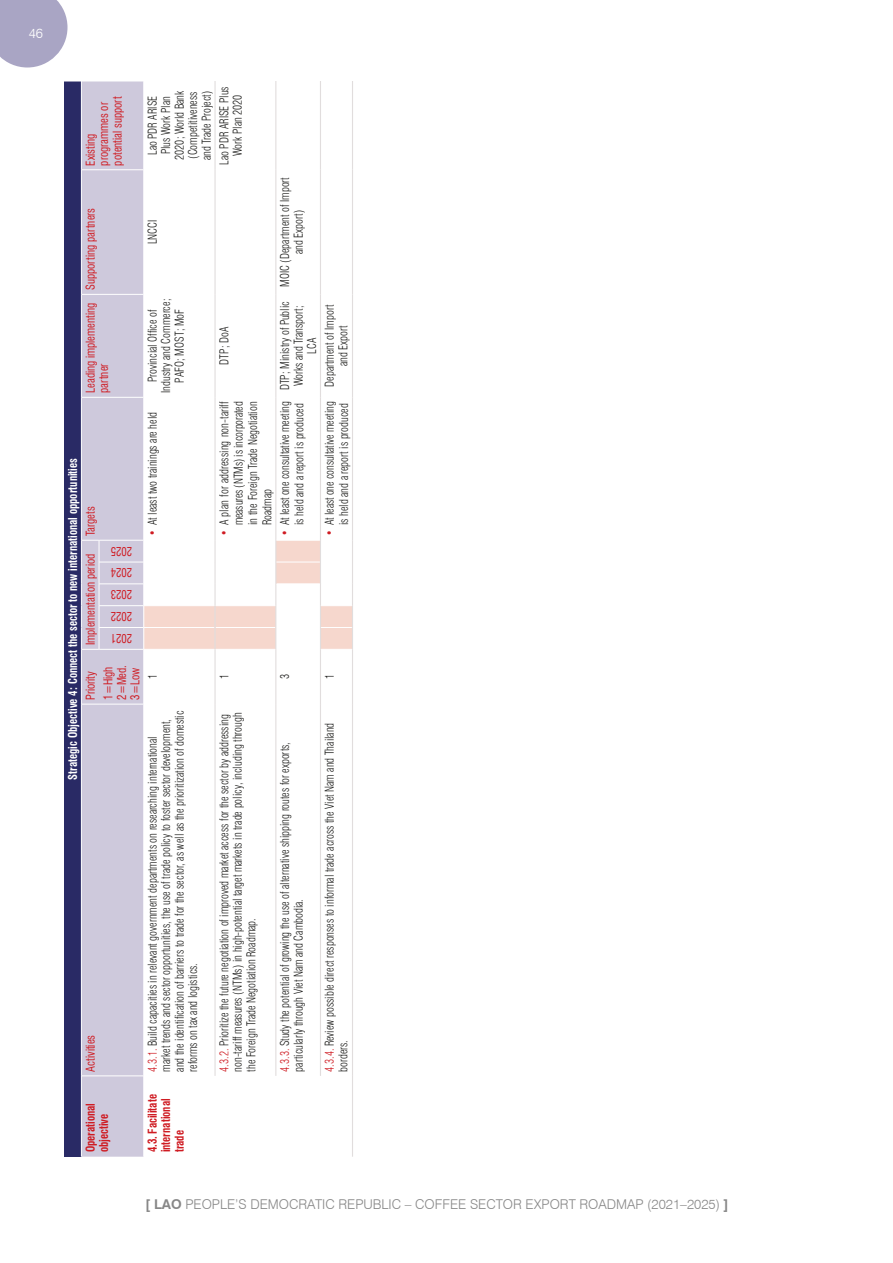
<style>
.page{position:relative;width:893px;height:1263px;background:#fff}
.page>*{position:absolute;margin:0;border:0;box-sizing:border-box;transform-origin:0 0}
.t1{font:300 13.5px "Swiss 721 BT";color:#878787}
.t2{font:300 13.5px "Swiss 721 BT";color:#fff}
._1_1_1__text_final_t{font:300 condensed 12px/13.5px "Swiss 721 BT";color:#1d1d1b;scale:.9 1}
.text_final_table{font:300 condensed 12px/13.5px "Swiss 721 BT";color:#1d1d1b;text-align:center;scale:.9 1}
.final_table_bold{font:condensed 12px/13.5px "Swiss 721 BT";color:#cf1b22;scale:.9 1}
.head_final_table{font:700 condensed 12px "Swiss 721 BT";color:#fff;scale:.9 1}
.text_final_table-2{font:700 condensed 12px/13.5px "Swiss 721 BT";color:#cf1b22;scale:.9 1}
.final_table_bold-2{font:700 condensed 12px/13.5px "Swiss 721 BT";color:#cf1b22;scale:.9 1}
.s1{font-weight:400;font-stretch:normal;color:#cf1b22}
.s2{color:#cf1b22}
.s3{font-weight:700}
</style>
<div class="page">
<svg style="left:0;top:0;width:68px;height:68px;background:#b4b0cb"></svg>
<div style="left:64px;top:81px;width:17px;height:1076px;background:#292a65"></div>
<div style="left:82px;top:82px;width:62px;height:1075px;background:#cec9dc"></div>
<svg style="left:82px;top:1075px;width:17px;height:1px"></svg>
<svg style="left:82px;top:704px;width:17px;height:1px"></svg>
<svg style="left:82px;top:397px;width:17px;height:1px"></svg>
<svg style="left:82px;top:294px;width:17px;height:1px"></svg>
<svg style="left:82px;top:169px;width:17px;height:1px"></svg>
<hr style="left:99px;top:1075px;width:45px;height:1px;background:#fff">
<hr style="left:99px;top:704px;width:45px;height:1px;background:#fff">
<hr style="left:99px;top:649px;width:45px;height:1px;background:#fff">
<hr style="left:99px;top:627px;width:45px;height:1px;background:#fff">
<hr style="left:99px;top:605px;width:45px;height:1px;background:#fff">
<hr style="left:99px;top:584px;width:45px;height:1px;background:#fff">
<hr style="left:99px;top:562px;width:45px;height:1px;background:#fff">
<hr style="left:99px;top:540px;width:45px;height:1px;background:#fff">
<hr style="left:99px;top:397px;width:45px;height:1px;background:#fff">
<hr style="left:99px;top:294px;width:45px;height:1px;background:#fff">
<hr style="left:99px;top:169px;width:45px;height:1px;background:#fff">
<hr style="left:214px;top:704px;width:2px;height:372px;background:#e1dddd">
<hr style="left:214px;top:649px;width:2px;height:55px;background:#e1dddd">
<hr style="left:214px;top:397px;width:2px;height:143px;background:#e1dddd">
<hr style="left:214px;top:294px;width:2px;height:103px;background:#e1dddd">
<hr style="left:214px;top:170px;width:2px;height:124px;background:#e1dddd">
<hr style="left:214px;top:81px;width:2px;height:89px;background:#e1dddd">
<hr style="left:275px;top:704px;width:1px;height:372px;background:#e1dddd">
<hr style="left:275px;top:649px;width:1px;height:55px;background:#e1dddd">
<hr style="left:275px;top:397px;width:1px;height:143px;background:#e1dddd">
<hr style="left:275px;top:294px;width:1px;height:103px;background:#e1dddd">
<hr style="left:275px;top:170px;width:1px;height:124px;background:#e1dddd">
<hr style="left:275px;top:81px;width:1px;height:89px;background:#e1dddd">
<hr style="left:320px;top:704px;width:1px;height:372px;background:#e1dddd">
<hr style="left:320px;top:649px;width:1px;height:55px;background:#e1dddd">
<hr style="left:320px;top:397px;width:1px;height:143px;background:#e1dddd">
<hr style="left:320px;top:294px;width:1px;height:103px;background:#e1dddd">
<hr style="left:320px;top:170px;width:1px;height:124px;background:#e1dddd">
<hr style="left:320px;top:81px;width:1px;height:89px;background:#e1dddd">
<svg style="left:64px;top:81px;width:35px;height:1px"></svg>
<svg style="left:81px;top:540px;width:19px;height:110px;background:#d3cedf"></svg>
<hr style="left:81px;top:81px;width:1px;height:89px;background:#fff">
<hr style="left:352px;top:1076px;width:1px;height:81px;background:#e1dddd">
<hr style="left:352px;top:704px;width:1px;height:372px;background:#e1dddd">
<hr style="left:352px;top:649px;width:1px;height:55px;background:#e1dddd">
<hr style="left:352px;top:397px;width:1px;height:143px;background:#e1dddd">
<hr style="left:352px;top:294px;width:1px;height:103px;background:#e1dddd">
<hr style="left:352px;top:170px;width:1px;height:124px;background:#e1dddd">
<hr style="left:352px;top:81px;width:1px;height:89px;background:#e1dddd">
<svg style="left:144px;top:540px;width:209px;height:109px"></svg>
<p class="t2" style="left:29px;top:25px;width:16px">46</p>
<p class="final_table_bold" style="left:84px;top:165px;width:78px;rotate:-90deg">Existing programmes or potential support</p>
<p class="final_table_bold" style="left:84px;top:290px;width:93px;rotate:-90deg">Supporting partners</p>
<p class="final_table_bold" style="left:84px;top:393px;width:102px;rotate:-90deg">Leading implementing partner</p>
<p class="text_final_table" style="left:217px;top:164px;width:88px;rotate:-90deg">Lao PDR ARISE Plus<br>Work Plan 2020</p>
<p class="text_final_table" style="left:146px;top:160px;width:79px;rotate:-90deg">Lao PDR ARISE<br>Plus Work Plan<br>2020; World Bank (Competitiveness and Trade Project)</p>
<p class="text_final_table" style="left:146px;top:244px;width:29px;rotate:-90deg">LNCCI</p>
<p class="text_final_table" style="left:146px;top:393px;width:106px;rotate:-90deg">Provincial Office of<br>Industry and Commerce;<br>PAFO; MOST; MoF</p>
<p class="text_final_table" style="left:217px;top:365px;width:43px;rotate:-90deg">DTP; DoA</p>
<p class="text_final_table" style="left:278px;top:287px;width:124px;rotate:-90deg">MOIC (Department of Import and Export)</p>
<p class="text_final_table" style="left:278px;top:390px;width:100px;rotate:-90deg">DTP; Ministry of Public<br>Works and Transport;<br>LCA</p>
<p class="head_final_table" style="left:66px;top:779px;width:359px;rotate:-90deg">Strategic Objective 4: Connect the sector to new international opportunities</p>
<p class="final_table_bold" style="left:84px;top:536px;width:34px;rotate:-90deg">Targets</p>
<p class="final_table_bold" style="left:132px;top:558px;width:25px;rotate:-180deg">2025</p>
<p class="final_table_bold" style="left:84px;top:645px;width:103px;rotate:-90deg">Implementation period</p>
<p class="final_table_bold" style="left:132px;top:579px;width:25px;rotate:-180deg">2024</p>
<p class="final_table_bold" style="left:132px;top:601px;width:25px;rotate:-180deg">2023</p>
<p class="final_table_bold" style="left:132px;top:623px;width:25px;rotate:-180deg">2022</p>
<p class="final_table_bold" style="left:132px;top:645px;width:25px;rotate:-180deg">2021</p>
<p class="final_table_bold" style="left:84px;top:700px;width:33px;rotate:-90deg">Priority</p>
<p class="final_table_bold" style="left:101px;top:700px;width:40px;rotate:-90deg">1=High<br>2=Med.<br>3=Low</p>
<p class="final_table_bold" style="left:84px;top:1071px;width:42px;rotate:-90deg">Activities</p>
<p class="_1_1_1__text_final_t" style="left:146px;top:536px;width:139px;rotate:-90deg"><span class="s1">•</span> At least two trainings are held</p>
<p class="text_final_table" style="left:146px;top:679px;width:7px;rotate:-90deg">1</p>
<p class="_1_1_1__text_final_t" style="left:146px;top:1071px;width:403px;rotate:-90deg"><span class="s2">4.3.1.</span> Build capacities in relevant government departments on researching international market trends and sector opportunities, the use of trade policy to foster sector development, and the identification of barriers to trade for the sector, as well as the prioritization of domestic reforms on tax and logistics.</p>
<p class="_1_1_1__text_final_t" style="left:217px;top:525px;width:139px;line-height:14.4px;text-align:justify;text-indent:-11px;rotate:-90deg"><span class="s1">•</span> A plan for addressing non-tariff measures (NTMs) is incorporated in the Foreign Trade Negotiation Roadmap</p>
<p class="_1_1_1__text_final_t" style="left:278px;top:536px;width:151px;line-height:14.4px;text-align:right;rotate:-90deg"><span class="s1">•</span> At least one consultative meeting is held and a report is produced</p>
<p class="text_final_table" style="left:217px;top:679px;width:7px;rotate:-90deg">1</p>
<p class="_1_1_1__text_final_t" style="left:217px;top:1071px;width:400px;rotate:-90deg"><span class="s2">4.3.2.</span> Prioritize the future negotiation of improved market access for the sector by addressing non-tariff measures (NTMs) in high-potential target markets in trade policy, including through the Foreign Trade Negotiation Roadmap.</p>
<p class="text_final_table" style="left:278px;top:679px;width:7px;rotate:-90deg">3</p>
<p class="_1_1_1__text_final_t" style="left:278px;top:1071px;width:368px;rotate:-90deg"><span class="s2">4.3.3.</span> Study the potential of growing the use of alternative shipping routes for exports, particularly through Viet Nam and Cambodia.</p>
<p class="text_final_table" style="left:323px;top:387px;width:93px;rotate:-90deg">Department of Import and Export</p>
<p class="_1_1_1__text_final_t" style="left:322px;top:536px;width:151px;line-height:14.4px;text-align:right;rotate:-90deg"><span class="s1">•</span> At least one consultative meeting is held and a report is produced</p>
<p class="text_final_table" style="left:323px;top:679px;width:7px;rotate:-90deg">1</p>
<p class="_1_1_1__text_final_t" style="left:323px;top:1071px;width:389px;rotate:-90deg"><span class="s2">4.3.4.</span> Review possible direct responses to informal trade across the Viet Nam and Thailand borders.</p>
<p class="final_table_bold-2" style="left:84px;top:1152px;width:56px;rotate:-90deg">Operational objective</p>
<p class="text_final_table-2" style="left:146px;top:1152px;width:66px;rotate:-90deg">4.3. Facilitate international trade</p>
<p class="t1" style="left:145px;top:1196px;width:585px"><span class="s3">[ LAO</span> PEOPLE’S DEMOCRATIC REPUBLIC – COFFEE SECTOR EXPORT ROADMAP (2021–2025) <span class="s3">]</span></p>
</div>
